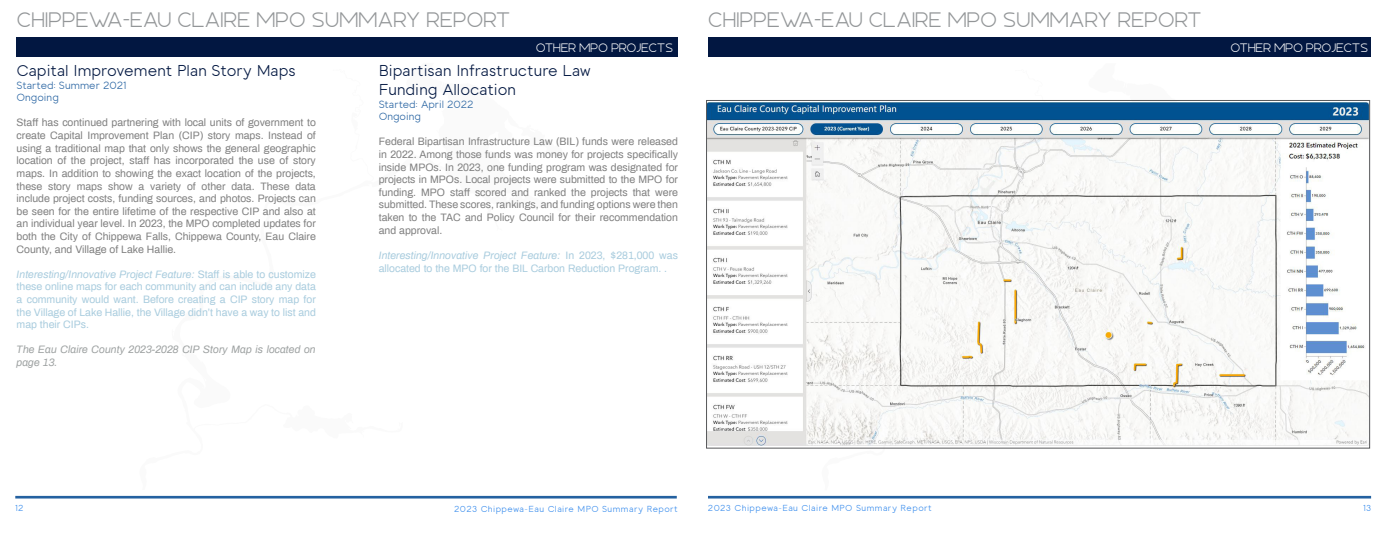
<style>
.page{position:relative;width:1386px;height:536px;background:#fff}
.page>*{position:absolute;margin:0;border:0;box-sizing:border-box;transform-origin:0 0}
.t1{font:21px "Tundra";letter-spacing:-.02em;color:#939698}
.Heading{font:15.75px "Toma Sans";color:#021741}
.t2{font:12.25px "Tundra";letter-spacing:-.03em;color:#fff}
.Text{font:10.5px/12.6px "Archivo";color:#808080;text-align:justify}
.Text-2{font:10.5px/12.6px "Archivo";color:#a9ccde;text-align:justify}
.Text-3{font:italic 10.5px/12.6px "Archivo";color:#9ea2a2}
.Text-4{font:10.5px/12.6px "Toma Sans";color:#2461a0}
.t3{font:8.75px "Toma Sans";letter-spacing:.05em;color:#3389ec}
.s1{font-style:italic}
</style>
<div class="page">
<hr style="left:15px;top:495px;width:662px;height:3px;background:#2461a0">
<hr style="left:708px;top:495px;width:663px;height:3px;background:#2461a0">
<div style="left:17px;top:38px;width:1354px;height:19px;background:#021741"></div>
<div style="left:678px;top:0;width:30px;height:535px;background:#fff"></div>
<svg style="left:822px;top:445px;width:435px;height:4px"></svg>
<img style="left:708px;top:102px;width:660px;height:343px">
<h1 class="t1" style="left:17px;top:7px;width:495px">CHIPPEWA-EAU CLAIRE MPO SUMMARY REPORT</h1>
<h1 class="t1" style="left:708px;top:7px;width:495px">CHIPPEWA-EAU CLAIRE MPO SUMMARY REPORT</h1>
<p class="Heading" style="left:17px;top:58px;width:281px">Capital Improvement Plan Story Maps</p>
<p class="Text-4" style="left:17px;top:78px;width:112px">Started: Summer 2021</p>
<p class="Text-4" style="left:17px;top:91px;width:44px">Ongoing</p>
<p class="Text" style="left:17px;top:116px;width:301px">Staff has continued partnering with local units of government to create Capital Improvement Plan (CIP) story maps. Instead of using a traditional map that only shows the general geographic location of the project, staff has incorporated the use of story maps. In addition to showing the exact location of the projects, these story maps show a variety of other data. These data include project costs, funding sources, and photos. Projects can be seen for the entire lifetime of the respective CIP and also at an individual year level. In 2023, the MPO completed updates for both the City of Chippewa Falls, Chippewa County, Eau Claire County, and Village of Lake Hallie.</p>
<p class="Text-2" style="left:17px;top:267px;width:301px"><span class="s1">Interesting/Innovative Project Feature:</span> Staff is able to customize these online maps for each community and can include any data a community would want. Before creating a CIP story map for the Village of Lake Hallie, the Village didn’t have a way to list and map their CIPs.</p>
<p class="Text-3" style="left:17px;top:343px;width:301px">The Eau Claire County 2023-2028 CIP Story Map is located on page 13.</p>
<p class="t2" style="left:536px;top:40px;width:139px">OTHER MPO PROJECTS</p>
<p class="t2" style="left:1231px;top:40px;width:139px">OTHER MPO PROJECTS</p>
<p class="Heading" style="left:379px;top:58px;width:214px">Bipartisan Infrastructure Law</p>
<p class="Heading" style="left:379px;top:77px;width:139px">Funding Allocation</p>
<p class="Text-4" style="left:379px;top:97px;width:96px">Started: April 2022<br>Ongoing</p>
<p class="Text" style="left:379px;top:135px;width:301px">Federal Bipartisan Infrastructure Law (BIL) funds were released in 2022. Among those funds was money for projects specifically inside MPOs. In 2023, one funding program was designated for projects in MPOs. Local projects were submitted to the MPO for funding. MPO staff scored and ranked the projects that were submitted. These scores, rankings, and funding options were then taken to the TAC and Policy Council for their recommendation and approval.</p>
<p class="Text-2" style="left:379px;top:248px;width:301px"><span class="s1">Interesting/Innovative Project Feature:</span> In 2023, $281,000 was allocated to the MPO for the BIL Carbon Reduction Program. .</p>
<p class="t3" style="left:15px;top:500px;width:10px">12</p>
<p class="t3" style="left:454px;top:502px;width:225px">2023 Chippewa-Eau Claire MPO Summary Report</p>
<p class="t3" style="left:708px;top:500px;width:225px">2023 Chippewa-Eau Claire MPO Summary Report</p>
<p class="t3" style="left:1363px;top:500px;width:10px">13</p>
</div>
